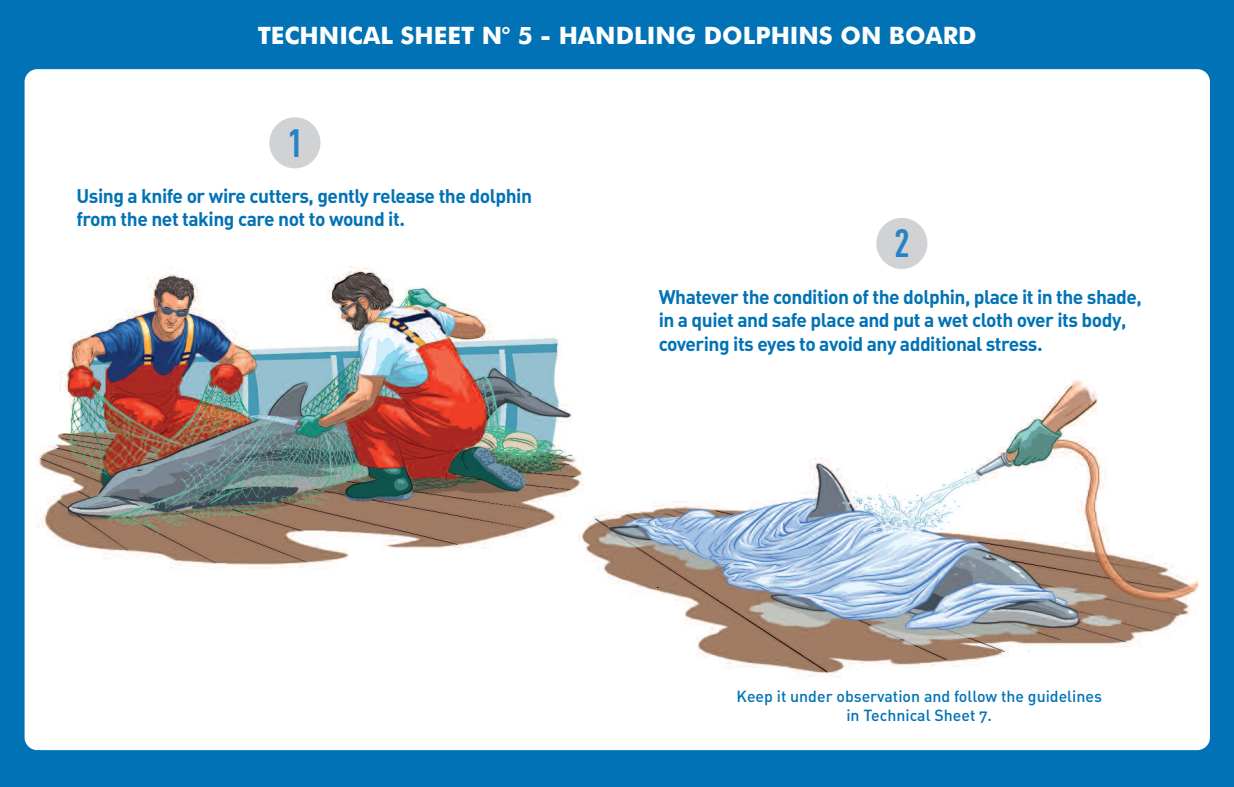
<style>
.page{position:relative;width:1234px;height:787px;background:#fff}
.page>*{position:absolute;margin:0;border:0;box-sizing:border-box;transform-origin:0 0}
.t1{font:700 39px "DIN Cond";color:#2783c4}
.t2{font:700 24px "Futura BT";color:#fff}
.t3{font:19.5px/23.4px "DIN Bold Alternate";letter-spacing:-.025em;color:#0072b5}
.t4{font:15.9px/19px "DIN Medium Alternate";color:#0072b5;text-align:center}
</style>
<div class="page">
<div style="left:0;top:0;width:1233px;height:787px;background:#0072b5"></div>
<div style="left:25px;top:69px;width:1184px;height:681px;background:#fff;border-radius:13px"></div>
<img style="left:36px;top:266px;width:534px;height:303px">
<img style="left:575px;top:380px;width:621px;height:297px">
<div style="left:269px;top:117px;width:51px;height:51px;background:#d1d2d4;border-radius:50%"></div>
<div style="left:876px;top:218px;width:51px;height:51px;background:#d1d2d4;border-radius:50%"></div>
<p class="t2" style="left:257px;top:26px;width:720px">TECHNICAL SHEET N° 5 - HANDLING DOLPHINS ON BOARD</p>
<h1 class="t1" style="left:287px;top:129px;width:17px">1</h1>
<p class="t3" style="left:77px;top:184px;width:457px">Using a knife or wire cutters, gently release the dolphin from the net taking care not to wound it.</p>
<h1 class="t1" style="left:893px;top:229px;width:17px">2</h1>
<p class="t3" style="left:658px;top:285px;width:484px">Whatever the condition of the dolphin, place it in the shade, in a quiet and safe place and put a wet cloth over its body, covering its eyes to avoid any additional stress.</p>
<p class="t4" style="left:736px;top:686px;width:367px">Keep it under observation and follow the guidelines in Technical Sheet 7.</p>
</div>
